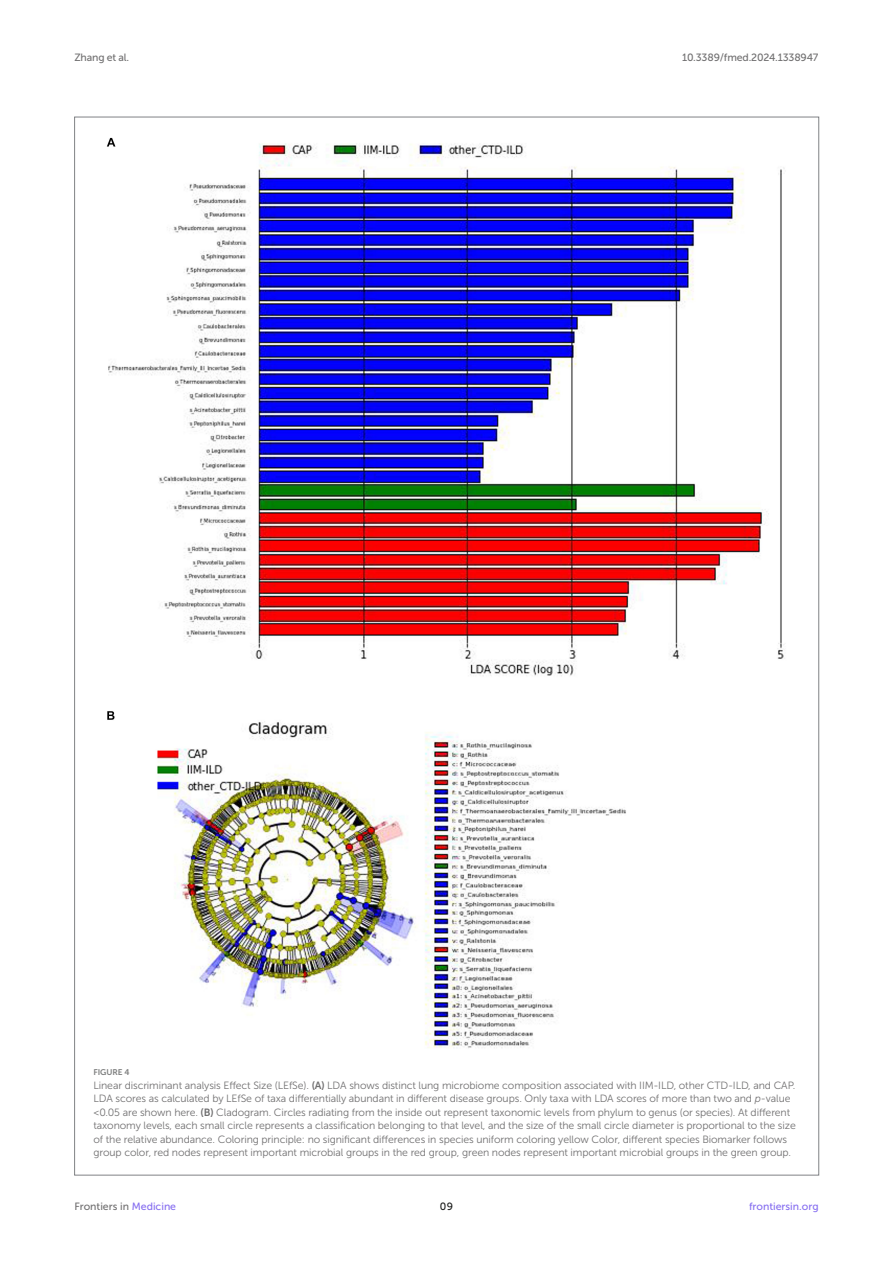
<style>
.page{position:relative;width:893px;height:1263px;background:#fff}
.page>*{position:absolute;margin:0;border:0;box-sizing:border-box;transform-origin:0 0}
.FIG_LEG{font:10.5px/13.5px "Museo Sans 300";letter-spacing:-.01em;color:#706f70}
.t1{font:10.5px "Museo Sans 500";letter-spacing:-.015em;color:#706f70}
.t2{font:10.5px "Museo Sans 500";color:#856df0}
.t3{font:10.5px "Museo Sans 500";color:#1b1c1b}
.FIG_HD{font:8.25px "Museo Sans 700";letter-spacing:-.01em;color:#7e7f7f}
.s1{font-family:"Museo Sans 700"}
.s2{font-style:italic}
.s3{color:#856df0}
</style>
<div class="page">
<img style="left:107px;top:137px;width:678px;height:911px">
<p class="t1" style="left:74px;top:51px;width:56px">Zhang et al.</p>
<p class="t1" style="left:682px;top:51px;width:138px">10.3389/fmed.2024.1338947</p>
<p class="FIG_HD" style="left:94px;top:1068px;width:37px">FIGURE 4</p>
<p class="FIG_LEG" style="left:94px;top:1078px;width:704px">Linear discriminant analysis Effect Size (LEfSe). <span class="s1">(A)</span> LDA shows distinct lung microbiome composition associated with IIM-ILD, other CTD-ILD, and CAP.<br>LDA scores as calculated by LEfSe of taxa differentially abundant in different disease groups. Only taxa with LDA scores of more than two and <span class="s2">p-</span>value &lt;0.05 are shown here. <span class="s1">(B)</span> Cladogram. Circles radiating from the inside out represent taxonomic levels from phylum to genus (or species). At different taxonomy levels, each small circle represents a classification belonging to that level, and the size of the small circle diameter is proportional to the size of the relative abundance. Coloring principle: no significant differences in species uniform coloring yellow Color, different species Biomarker follows group color, red nodes represent important microbial groups in the red group, green nodes represent important microbial groups in the green group.</p>
<p class="t1" style="left:74px;top:1200px;width:103px">Frontiers in <span class="s3">Medicine</span></p>
<p class="t3" style="left:440px;top:1200px;width:15px">09</p>
<p class="t2" style="left:749px;top:1200px;width:71px">frontiersin.org</p>
</div>
